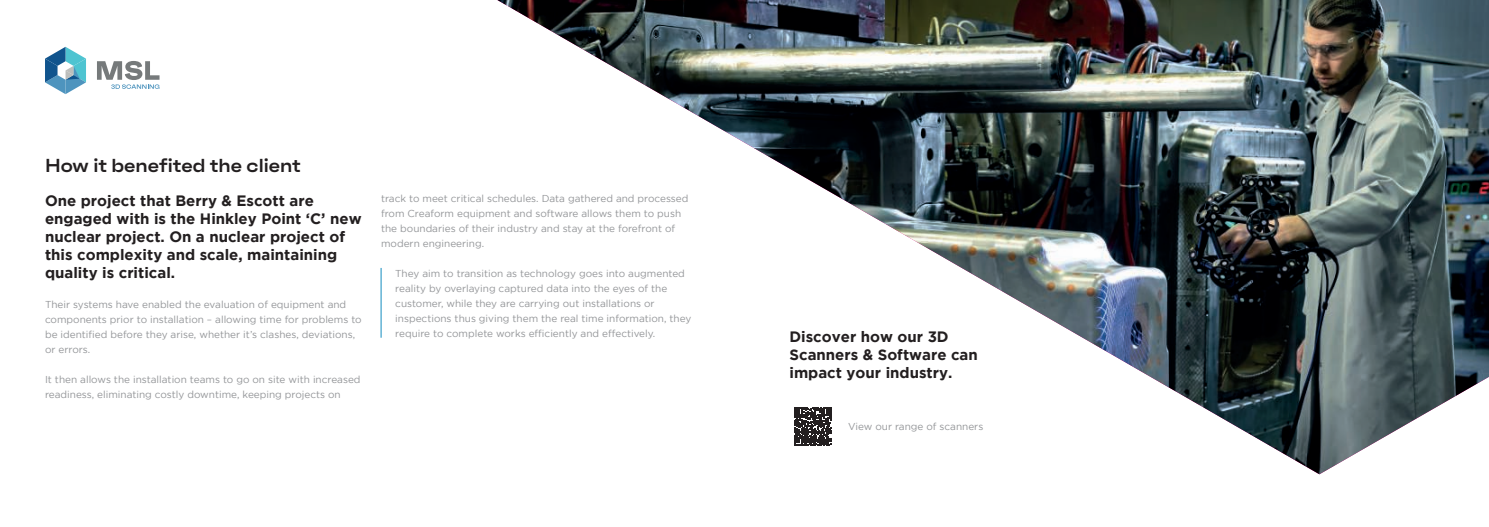
<style>
.page{position:relative;width:1489px;height:527px;background:#fff}
.page>*{position:absolute;margin:0;border:0;box-sizing:border-box;transform-origin:0 0}
.t1{font:600 expanded 18.75px "Faktum";color:#231f20}
.t2{font:700 15px/18px "Gotham";color:#231f20}
.t3{font:10px/15px "Gotham";color:#939598}
</style>
<div class="page">
<svg style="left:97px;top:61px;width:62px;height:28px"></svg>
<svg style="left:45px;top:47px;width:41px;height:47px"></svg>
<hr style="left:380px;top:268px;width:2px;height:69px;background:#42a3cc">
<img style="left:497px;top:0;width:991px;height:474px">
<h1 class="t1" style="left:45px;top:158px;width:257px">How it benefited the client</h1>
<h2 class="t2" style="left:45px;top:192px;width:318px">One project that Berry &amp; Escott are engaged with is the Hinkley Point ‘C’ new nuclear project. On a nuclear project of this complexity and scale, maintaining quality is critical.</h2>
<p class="t3" style="left:45px;top:297px;width:318px">Their systems have enabled the evaluation of equipment and components prior to installation – allowing time for problems to be identified before they arise, whether it’s clashes, deviations, or errors.</p>
<p class="t3" style="left:45px;top:372px;width:317px">It then allows the installation teams to go on site with increased readiness, eliminating costly downtime, keeping projects on</p>
<p class="t3" style="left:381px;top:191px;width:309px">track to meet critical schedules. Data gathered and processed from Creaform equipment and software allows them to push the boundaries of their industry and stay at the forefront of modern engineering.</p>
<p class="t3" style="left:395px;top:266px;width:297px">They aim to transition as technology goes into augmented reality by overlaying captured data into the eyes of the customer, while they are carrying out installations or inspections thus giving them the real time information, they require to complete works efficiently and effectively.</p>
<h2 class="t2" style="left:789px;top:328px;width:190px">Discover how our 3D<br>Scanners &amp; Software can impact your industry.</h2>
<p class="t3" style="left:848px;top:419px;width:137px">View our range of scanners</p>
</div>
